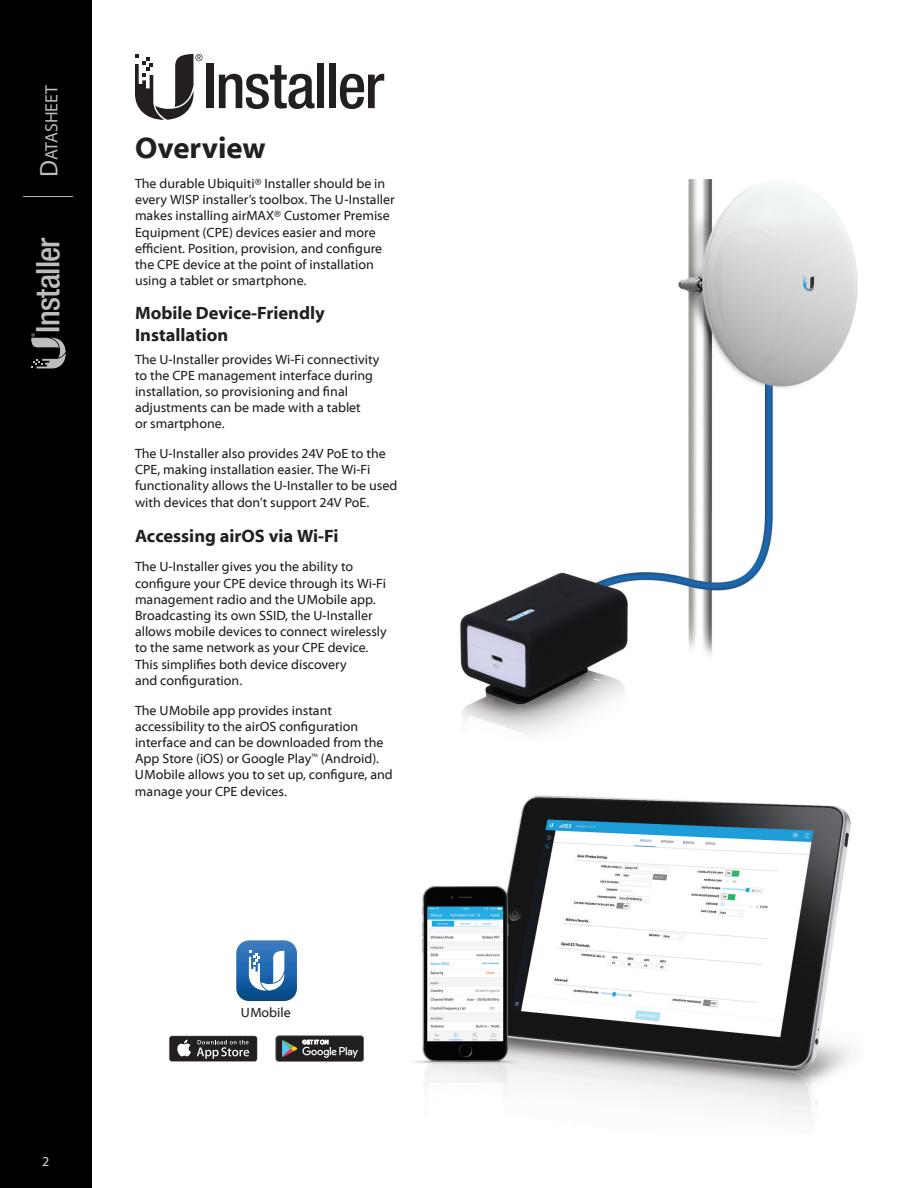
<style>
.page{position:relative;width:918px;height:1188px;background:#fff}
.page>*{position:absolute;margin:0;border:0;box-sizing:border-box;transform-origin:0 0}
.t1{font:500 condensed 62.25px "Helvetica Neue LT Std";letter-spacing:-.025em;color:#231f20}
.t2{font:500 condensed 32.7px "Helvetica Neue LT Std";letter-spacing:-.025em;color:#bcbdc0}
.t3{font:700 30px "Myriad Web Pro";color:#231f20}
.t4{font:700 18px/21.6px "Myriad Web Pro";color:#231f20}
.t5{font:17.85px "Myriad Pro";color:#bcbdc0}
.t6{font:13.5px/16.2px "Myriad Web Pro";color:#231f20}
.t7{font:13.5px "Myriad Web Pro";color:#d1d2d4}
.s1{font-size:25.5px}
</style>
<div class="page">
<div style="left:0;top:0;width:92px;height:1188px;background:#000001"></div>
<hr style="left:23px;top:196px;width:50px;height:1px;background:#bcbdc0">
<svg style="left:31px;top:333px;width:35px;height:35px"></svg>
<img style="left:412px;top:795px;width:440px;height:321px">
<svg style="left:135px;top:54px;width:67px;height:66px"></svg>
<img style="left:460px;top:179px;width:398px;height:555px">
<svg style="left:236px;top:940px;width:61px;height:61px"></svg>
<svg style="left:169px;top:1036px;width:89px;height:26px"></svg>
<div style="left:170px;top:1036px;width:87px;height:25px;background:#231f20;border-radius:3px"></div>
<svg style="left:177px;top:1040px;width:14px;height:16px"></svg>
<svg style="left:197px;top:1040px;width:52px;height:19px"></svg>
<svg style="left:276px;top:1036px;width:88px;height:26px;background:#494847"></svg>
<h3 class="t5" style="left:41px;top:177px;width:94px;rotate:-90deg"><span class="s1">D</span>atasheet</h3>
<h2 class="t2" style="left:29px;top:333px;width:97px;rotate:-90deg">Installer</h2>
<h1 class="t1" style="left:203px;top:49px;width:183px">Installer</h1>
<h3 class="t3" style="left:135px;top:131px;width:132px">Overview</h3>
<p class="t6" style="left:135px;top:176px;width:261px">The durable Ubiquiti® Installer should be in every WISP installer’s toolbox. The U-Installer makes installing airMAX® Customer Premise Equipment (CPE) devices easier and more efficient. Position, provision, and configure the CPE device at the point of installation using a tablet or smartphone.</p>
<h3 class="t4" style="left:135px;top:303px;width:191px">Mobile Device-Friendly<br>Installation</h3>
<p class="t6" style="left:135px;top:351px;width:246px">The U-Installer provides Wi-Fi connectivity to the CPE management interface during installation, so provisioning and final adjustments can be made with a tablet<br>or smartphone.</p>
<p class="t6" style="left:135px;top:446px;width:264px">The U-Installer also provides 24V PoE to the CPE, making installation easier. The Wi-Fi functionality allows the U-Installer to be used with devices that don’t support 24V PoE.</p>
<h3 class="t4" style="left:135px;top:525px;width:205px">Accessing airOS via Wi-Fi</h3>
<p class="t6" style="left:135px;top:559px;width:253px">The U-Installer gives you the ability to configure your CPE device through its Wi-Fi management radio and the UMobile app.<br>Broadcasting its own SSID, the U-Installer allows mobile devices to connect wirelessly to the same network as your CPE device.<br>This simplifies both device discovery<br>and configuration.</p>
<p class="t6" style="left:135px;top:702px;width:259px">The UMobile app provides instant accessibility to the airOS configuration interface and can be downloaded from the App Store (iOS) or Google Play<sup>™</sup> (Android).<br>UMobile allows you to set up, configure, and manage your CPE devices.</p>
<p class="t7" style="left:42px;top:1154px;width:9px">2</p>
<p class="t6" style="left:241px;top:1004px;width:52px">UMobile</p>
</div>
